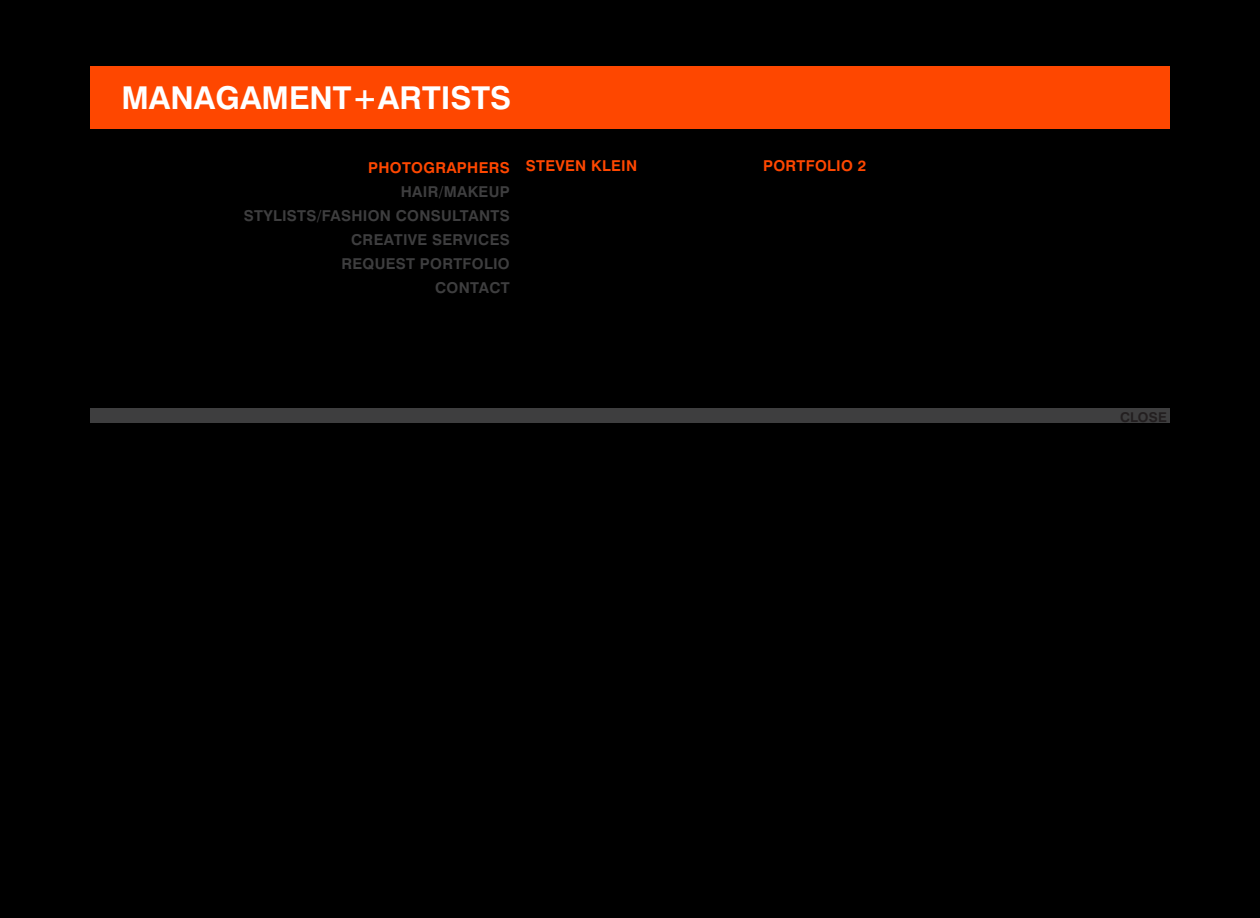
<style>
.page{position:relative;width:1260px;height:918px;background:#000}
.page>*{position:absolute;margin:0;border:0;box-sizing:border-box;transform-origin:0 0}
.t1{font:700 31.5px "Swiss 721 BT";color:#fff}
.t2{font:700 15px/24px "Swiss 721 BT";letter-spacing:.02em;color:#3e3e3f;text-align:right}
.t3{font:700 15px "Swiss 721 BT";letter-spacing:.02em;color:#fe4700}
.t4{font:700 13.5px "Swiss 721 BT";letter-spacing:.02em;color:#231f20}
</style>
<div class="page">
<div style="left:90px;top:66px;width:1080px;height:63px;background:#fe4700"></div>
<div style="left:90px;top:408px;width:1079px;height:15px;background:#3e3e3f"></div>
<h1 class="t1" style="left:122px;top:79px;width:391px">MANAGAMENT+ARTISTS</h1>
<p class="t3" style="left:368px;top:158px;width:143px">PHOTOGRAPHERS</p>
<p class="t2" style="left:244px;top:179px;width:267px">HAIR/MAKEUP<br>STYLISTS/FASHION CONSULTANTS<br>CREATIVE SERVICES</p>
<p class="t2" style="left:342px;top:252px;width:170px">REQUEST PORTFOLIO<br>CONTACT</p>
<p class="t3" style="left:526px;top:157px;width:113px">STEVEN KLEIN</p>
<p class="t3" style="left:763px;top:157px;width:105px">PORTFOLIO 2</p>
<p class="t4" style="left:1120px;top:409px;width:48px">CLOSE</p>
</div>
